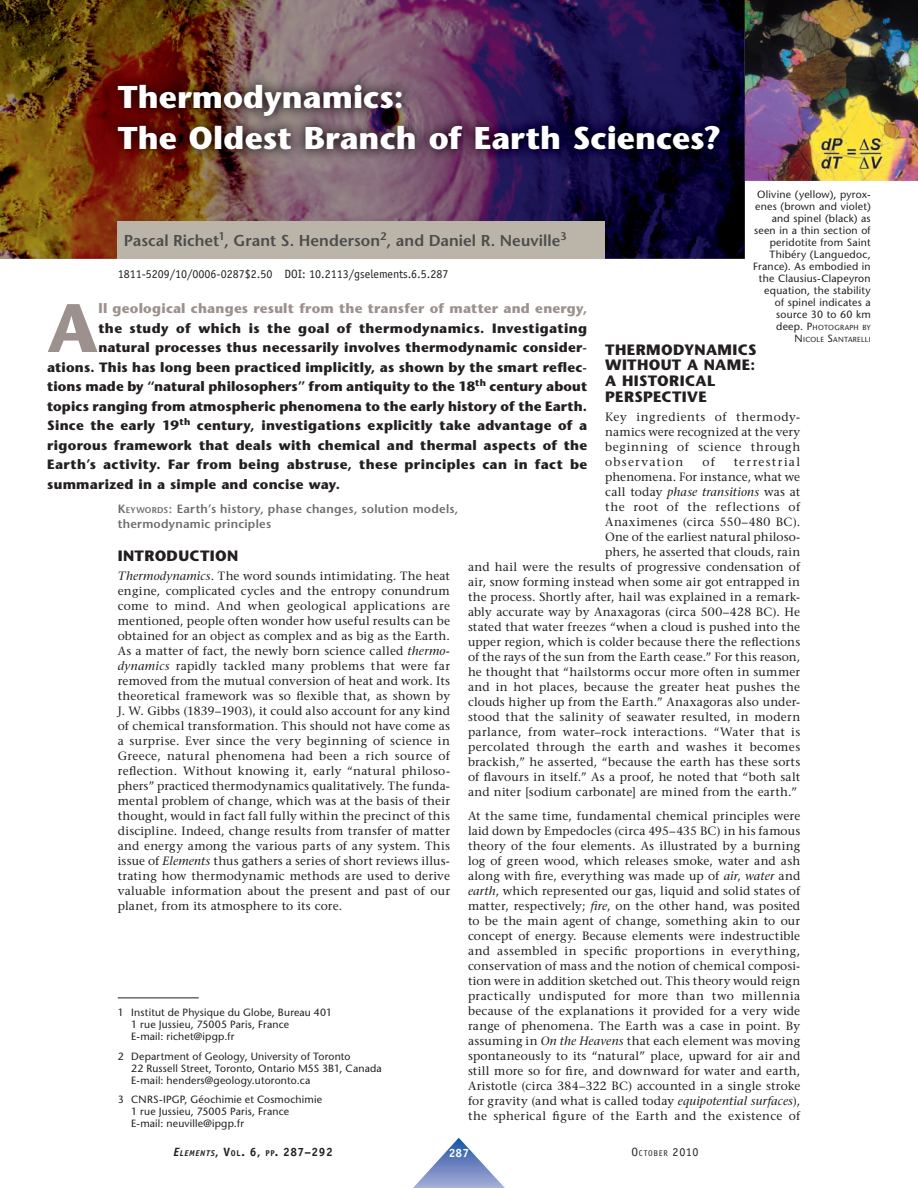
<style>
.page{position:relative;width:918px;height:1188px;background:#fff}
.page>*{position:absolute;margin:0;border:0;box-sizing:border-box;transform-origin:0 0}
.t1{font:700 68.4px "Stone Sans";color:#9d918d}
.t2{font:700 31.5px/40.5px "Stone Sans";letter-spacing:.005em;color:#fff}
.t3{font:600 15.75px "Stone Sans";letter-spacing:.005em;color:#4b4c4d}
.t4{font:700 15px/15.8px "Stone Sans";letter-spacing:.02em;color:#231f20}
.t5{font:700 13.5px "Stone Sans";letter-spacing:.015em;color:#231f20}
.t6{font:700 13.5px "Stone Sans";letter-spacing:.015em;color:#9d918d}
.t7{font:12px/15px "Stone Serif";letter-spacing:.02em;color:#231f20;text-align:justify}
.t8{font:600 12px/15px "Stone Sans";letter-spacing:.02em;color:#6c6d70}
.t9{font:12px "Officina Sans";color:#231f20}
.t10{font:700 12px "Officina Sans";letter-spacing:.045em;color:#231f20}
.t11{font:700 12px "Officina Sans";color:#fff}
.t12{font:10.5px/12px "Stone Sans";letter-spacing:.02em;color:#231f20}
.t13{font:8.4px "Officina Sans";letter-spacing:.085em;color:#231f20}
.t14{font:7.35px/12px "Stone Sans";letter-spacing:.04em;color:#231f20;text-align:right}
.s1{font-size:10.5px}
.s2{font-size:8.4px}
.s3{font-style:italic}
.s4{font-style:italic;font-size:8.4px}
.s5{font-size:12px}
</style>
<div class="page">
<svg style="left:413px;top:1138px;width:92px;height:50px"></svg>
<img style="left:745px;top:0;width:173px;height:181px">
<img style="left:0;top:0;width:139px;height:259px">
<img style="left:139px;top:0;width:606px;height:97px">
<img style="left:695px;top:97px;width:50px;height:162px">
<img style="left:139px;top:161px;width:556px;height:98px">
<img style="left:103px;top:71px;width:628px;height:90px">
<div style="left:118px;top:221px;width:487px;height:38px;background:#bab5a8"></div>
<hr style="left:118px;top:998px;width:81px;height:1px;background:#231f20">
<h2 class="t2" style="left:118px;top:80px;width:605px">Thermodynamics:<br>The Oldest Branch of Earth Sciences?</h2>
<p class="t12" style="left:753px;top:189px;width:119px;text-align:right">Olivine (yellow), pyrox&shy;enes (brown and violet) and s pinel (black) as seen in a thin section of peridotite from Saint<br>Thibéry (Languedoc,<br>France). As embodied in the Clausius-Clapeyron equation, the stability of spinel indicates a source 30 to 60 km</p>
<p class="t14" style="left:776px;top:322px;width:96px"><span class="s1">deep. P</span>HOTOGRAPH BY<br><span class="s1">N</span>ICOLE <span class="s1">S</span>ANTARELLI</p>
<h3 class="t3" style="left:124px;top:234px;width:445px">Pascal Richet<sup>1</sup>, Grant S. Henderson<sup>2</sup>, and Daniel R. Neuville<sup>3</sup></h3>
<p class="t9" style="left:118px;top:270px;width:332px">1811-5209/10/0006-0287$2.50 DOI: 10.2113/gselements.6.5.287</p>
<h1 class="t1" style="left:47px;top:302px;width:52px">A</h1>
<p class="t6" style="left:98px;top:303px;width:490px">ll geological changes result from the transfer of matter and energy,</p>
<p class="t5" style="left:98px;top:323px;width:490px">the study of which is the goal of thermodynamics. Investigating</p>
<p class="t5" style="left:98px;top:342px;width:490px">natural processes thus necessarily involves thermodynamic consider-</p>
<p class="t5" style="left:47px;top:362px;width:542px">ations. This has long been practiced implicitly, as shown by the smart reflec-</p>
<p class="t5" style="left:47px;top:381px;width:542px">tions made by “natural philosophers” from antiquity to the 18<sup>th</sup> century about</p>
<p class="t5" style="left:47px;top:401px;width:541px">topics ranging from atmospheric phenomena to the early history of the Earth.</p>
<p class="t5" style="left:47px;top:420px;width:542px">Since the early 19<sup>th</sup> century, investigations explicitly take advantage of a</p>
<p class="t5" style="left:47px;top:440px;width:541px">rigorous framework that deals with chemical and thermal aspects of the</p>
<p class="t5" style="left:47px;top:459px;width:541px">Earth’s activity. Far from being abstruse, these principles can in fact be</p>
<p class="t5" style="left:47px;top:479px;width:294px">summarized in a simple and concise way.</p>
<p class="t8" style="left:118px;top:502px;width:342px">K<span class="s2">EYWORDS</span>: Earth’s history, phase changes, solution models, thermodynamic principles</p>
<p class="t4" style="left:605px;top:343px;width:153px">THERMODYNAMICS<br>WITHOUT A NAME:<br>A HISTORICAL<br>PERSPECTIVE</p>
<p class="t7" style="left:605px;top:411px;width:197px">Key ingredients of thermody&shy;namics were recognized at the very beginning of science through observation</p>
<p class="t7" style="left:702px;top:456px;width:14px">of</p>
<p class="t7" style="left:468px;top:456px;width:334px;text-align:right">terrestrial<br>phenomena. For instance, what we<br>call today <span class="s3">phase transitions</span> was at<br>the root of the reflections of<br>Anaximenes (circa 550–480 BC).<br>One of the earliest natural philoso-<br>phers, he asserted that clouds, rain<br>and hail were the results of progressive condensation of air, snow forming instead when some air got entrapped in the process. Shortly after, hail was explained in a remark&shy;ably accurate way by Anaxagoras (circa 500–428 BC). He stated that water freezes “when a cloud is pushed into the upper region, which is colder because there the reflections of the rays of the sun from the Earth cease.” For this reason, he thought that “hailstorms occur more often in summer and in hot places, because the greater heat pushes the clouds higher up from the Earth.” Anaxagoras also under&shy;stood that the salinity of seawater resulted, in modern parlance, from water–rock interactions. “Water that is percolated through the earth and washes it becomes brackish,” he asserted, “because the earth has these sorts of flavours in itself.” As a proof, he noted that “both salt and niter [sodium carbonate] are mined from the earth.”</p>
<p class="t7" style="left:468px;top:810px;width:334px">At the same time, fundamental chemical principles were laid down by Empedocles (circa 495–435 BC) in his famous theory of the four elements. As illustrated by a burning log of green wood, which releases smoke, water and ash along with fire, everything was made up of <span class="s3">air</span>, <span class="s3">water</span> and <span class="s3">earth</span>, which represented our gas, liquid and solid states of matter, respectively; <span class="s3">fire</span>, on the other hand, was posited to be the main agent of change, something akin to our concept of energy. Because elements were indestructible and assembled in specific proportions in everything, conservation of mass and the notion of chemical composi&shy;tion were in addition sketched out. This theory would reign practically undisputed for more than two millennia because of the explanations it provided for a very wide range of phenomena. The Earth was a case in point. By assuming in <span class="s3">On the Heavens</span> that each element was moving spontaneously to its “natural” place, upward for air and still more so for fire, and downward for water and earth, Aristotle (circa 384–322 BC) accounted in a single stroke for gravity (and what is called today <span class="s3">equipotential surfaces</span>), the spherical figure of the Earth and the existence of</p>
<p class="t4" style="left:118px;top:549px;width:122px">INTRODUCTION</p>
<p class="t7" style="left:118px;top:570px;width:334px"><span class="s3">Thermodynamics</span>. The word sounds intimidating. The heat engine, complicated cycles and the entropy conundrum come to mind. And when geological applications are mentioned, people often wonder how useful results can be obtained for an object as complex and as big as the Earth.<br>As a matter of fact, the newly born science called <span class="s3">thermo&shy;dynamics</span> rapidly tackled many problems that were far removed from the mutual conversion of heat and work. Its theoretical framework was so flexible that, as shown by J. W. Gibbs (1839–1903), it could also account for any kind of chemical transformation. This should not have come as a surprise. Ever since the very beginning of science in Greece, natural phenomena had been a rich source of reflection. Without knowing it, early “natural philoso&shy;phers” practiced thermodynamics qualitatively. The funda&shy;mental problem of change, which was at the basis of their thought, would in fact fall fully within the precinct of this discipline. Indeed, change results from transfer of matter and energy among the various parts of any system. This issue of <span class="s3">Elements</span> thus gathers a series of short reviews illus&shy;trating how thermodynamic methods are used to derive valuable information about the present and past of our planet, from its atmosphere to its core.</p>
<p class="t12" style="left:131px;top:1008px;width:202px;text-indent:-13px">1 Institut de Physique du Globe, Bureau 401<br>1 rue Jussieu, 75005 Paris, France<br>E-mail: richet@ipgp.fr</p>
<p class="t12" style="left:131px;top:1051px;width:252px;text-indent:-13px">2 Department of Geology, University of Toronto<br>22 Russell Street, Toronto, Ontario M5S 3B1, Canada<br>E-mail: henders@geology.utoronto.ca</p>
<p class="t12" style="left:131px;top:1095px;width:192px;text-indent:-13px">3 CNRS-IPGP, Géochimie et Cosmochimie<br>1 rue Jussieu, 75005 Paris, France<br>E-mail: neuville@ipgp.fr</p>
<p class="t10" style="left:174px;top:1147px;width:161px"><span class="s3">E</span><span class="s4">LEMENTS</span>, V<span class="s2">OL</span>. 6, <span class="s2">PP</span>. 287–292</p>
<p class="t11" style="left:449px;top:1149px;width:22px">287</p>
<p class="t13" style="left:631px;top:1150px;width:69px"><span class="s5">O</span>CTOBER <span class="s5">2010</span></p>
</div>
